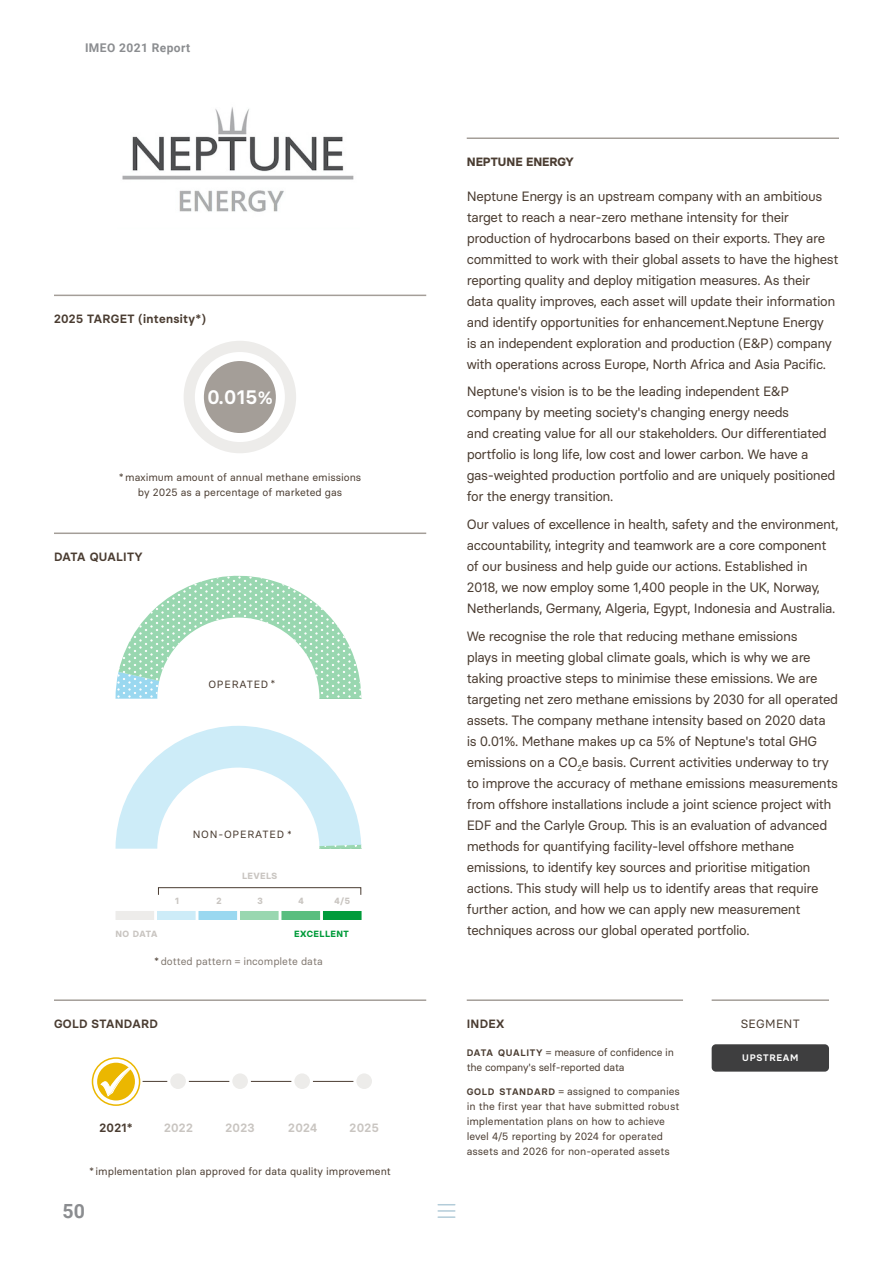
<style>
.page{position:relative;width:893px;height:1263px;background:#fff}
.page>*{position:absolute;margin:0;border:0;box-sizing:border-box;transform-origin:0 0}
.t1{font:600 19.5px "Basier Circle";color:#fff}
.t2{font:700 19.5px "Roboto";color:#8b8d90}
.t3{font:13.5px/21px "Basier Circle";letter-spacing:-.03em;color:#4a3c31}
.t4{font:600 12px "Basier Circle";letter-spacing:.025em;color:#4a3c31}
.t5{font:600 12px "Basier Circle";letter-spacing:.025em;color:#c9c5c1}
.t6{font:700 12px "Roboto";letter-spacing:.035em;color:#8b8d90}
.t7{font:700 12px "Basier Circle";color:#4a3c31}
.t8{font:12px "Basier Circle";letter-spacing:.025em;color:#4a3c31}
.t9{font:10.5px/15px "Basier Circle";color:#4a3c31;text-align:center}
.t10{font:10.5px/15px "Basier Circle";letter-spacing:-.02em;color:#4a3c31}
.t11{font:10.5px "Basier Circle";color:#80776f}
.t12{font:10.5px "Basier Circle";letter-spacing:.075em;color:#4a3c31}
.t13{font:600 9.45px "Basier Circle";letter-spacing:.07em;color:#fff}
.t14{font:700 9px "Basier Circle";letter-spacing:.05em;color:#c9c5c1}
.t15{font:700 9px "Basier Circle";letter-spacing:.05em;color:#009b3a}
.s1{font-size:17.85px}
.s2{color:#4a3c31}
.s3{font-weight:600;font-size:9.45px}
</style>
<div class="page">
<hr style="left:54px;top:295px;width:372px;height:1px;background:#a49e98">
<div style="left:184px;top:341px;width:112px;height:112px;background:#edecea;border-radius:50%"></div>
<div style="left:199px;top:356px;width:81px;height:81px;background:#a49e98;border-radius:50%"></div>
<div style="left:195px;top:352px;width:90px;height:90px;border:9px solid #fff;border-radius:50%"></div>
<hr style="left:116px;top:1081px;width:248px;height:1px;background:#4a3c31">
<div style="left:169px;top:1072px;width:18px;height:18px;background:#edecea;border-radius:50%"></div>
<div style="left:167px;top:1070px;width:22px;height:22px;border:3px solid #fff;border-radius:50%"></div>
<div style="left:231px;top:1072px;width:18px;height:18px;background:#edecea;border-radius:50%"></div>
<div style="left:229px;top:1070px;width:22px;height:22px;border:3px solid #fff;border-radius:50%"></div>
<div style="left:293px;top:1072px;width:18px;height:18px;background:#edecea;border-radius:50%"></div>
<div style="left:291px;top:1070px;width:22px;height:22px;border:3px solid #fff;border-radius:50%"></div>
<div style="left:355px;top:1072px;width:18px;height:18px;background:#edecea;border-radius:50%"></div>
<div style="left:353px;top:1070px;width:22px;height:22px;border:3px solid #fff;border-radius:50%"></div>
<hr style="left:54px;top:532px;width:372px;height:2px;background:#a49e98">
<div style="left:89px;top:1055px;width:54px;height:53px;border:3px solid #fff;border-radius:50%"></div>
<svg style="left:92px;top:1058px;width:48px;height:47px"></svg>
<div style="left:92px;top:1057px;width:48px;height:49px;border:2px solid #ebb700;border-radius:50%"></div>
<div style="left:97px;top:1063px;width:38px;height:37px;background:#ebb700;border-radius:50%"></div>
<hr style="left:54px;top:999px;width:372px;height:2px;background:#a49e98">
<hr style="left:467px;top:137px;width:372px;height:2px;background:#a49e98">
<hr style="left:467px;top:999px;width:216px;height:2px;background:#a49e98">
<img style="left:122px;top:107px;width:232px;height:105px">
<svg style="left:116px;top:575px;width:245px;height:124px"></svg>
<svg style="left:116px;top:726px;width:245px;height:123px"></svg>
<div style="left:116px;top:911px;width:38px;height:9px;background:#edecea"></div>
<div style="left:157px;top:911px;width:39px;height:9px;background:#cdecf8"></div>
<div style="left:198px;top:911px;width:39px;height:9px;background:#9ad8f0"></div>
<div style="left:240px;top:911px;width:39px;height:9px;background:#99d7b0"></div>
<div style="left:281px;top:911px;width:39px;height:9px;background:#59be7f"></div>
<div style="left:323px;top:911px;width:39px;height:9px;background:#009b3a"></div>
<div style="left:158px;top:887px;width:203px;height:8px;border:1px solid #4a3c31"></div>
<div style="left:712px;top:1044px;width:117px;height:27px;background:#3e3e3f;border-radius:4px"></div>
<hr style="left:712px;top:999px;width:117px;height:2px;background:#a49e98">
<svg style="left:438px;top:1204px;width:17px;height:14px"></svg>
<svg style="left:101px;top:1066px;width:31px;height:30px"></svg>
<p class="t6" style="left:85px;top:39px;width:107px">IMEO 2021 Report</p>
<p class="t4" style="left:54px;top:311px;width:153px">2025 TARGET (intensity*)</p>
<p class="t1" style="left:207px;top:385px;width:67px">0.015<span class="s1">%</span></p>
<p class="t9" style="left:119px;top:469px;width:244px">*maximum amount of annual methane emissions by 2025 as a percentage of marketed gas</p>
<p class="t4" style="left:54px;top:549px;width:90px">DATA QUALITY</p>
<p class="t12" style="left:208px;top:677px;width:61px">OPERATED</p>
<p class="t14" style="left:116px;top:928px;width:43px">NO DATA</p>
<p class="t12" style="left:193px;top:828px;width:93px">NON-OPERATED</p>
<p class="t14" style="left:242px;top:871px;width:37px">LEVELS</p>
<p class="t14" style="left:175px;top:895px;width:5px">1</p>
<p class="t14" style="left:217px;top:895px;width:7px">2</p>
<p class="t14" style="left:257px;top:895px;width:7px">3</p>
<p class="t14" style="left:298px;top:895px;width:7px">4</p>
<p class="t14" style="left:334px;top:895px;width:17px">4/5</p>
<p class="t15" style="left:294px;top:928px;width:56px">EXCELLENT</p>
<p class="t11" style="left:154px;top:954px;width:170px"><span class="s2">*</span>dotted pattern = incomplete data</p>
<p class="t4" style="left:54px;top:1016px;width:106px">GOLD STANDARD</p>
<p class="t4" style="left:99px;top:1120px;width:35px">2021*</p>
<p class="t5" style="left:164px;top:1120px;width:30px">2022</p>
<p class="t5" style="left:225px;top:1120px;width:31px">2023</p>
<p class="t5" style="left:288px;top:1120px;width:31px">2024</p>
<p class="t5" style="left:350px;top:1120px;width:31px">2025</p>
<p class="t9" style="left:89px;top:1163px;width:303px">*implementation plan approved for data quality improvement</p>
<h1 class="t2" style="left:62px;top:1197px;width:24px">50</h1>
<p class="t7" style="left:467px;top:154px;width:109px">NEPTUNE ENERGY</p>
<p class="t3" style="left:467px;top:185px;width:373px">Neptune Energy is an upstream company with an ambitious target to reach a near-zero methane intensity for their production of hydrocarbons based on their exports. They are committed to work with their global assets to have the highest reporting quality and deploy mitigation measures. As their data quality improves, each asset will update their information and identify opportunities for enhancement.Neptune Energy<br>is an independent exploration and production (E&amp;P) company with operations across Europe, North Africa and Asia Pacific.</p>
<p class="t3" style="left:467px;top:381px;width:370px">Neptune's vision is to be the leading independent E&amp;P company by meeting society's changing energy needs<br>and creating value for all our stakeholders. Our differentiated portfolio is long life, low cost and lower carbon. We have a gas-weighted production portfolio and are uniquely positioned for the energy transition.</p>
<p class="t3" style="left:467px;top:514px;width:373px">Our values of excellence in health, safety and the environment, accountability, integrity and teamwork are a core component of our business and help guide our actions. Established in 2018, we now employ some 1,400 people in the UK, Norway, Netherlands, Germany, Algeria, Egypt, Indonesia and Australia.</p>
<p class="t3" style="left:467px;top:625px;width:373px">We recognise the role that reducing methane emissions<br>plays in meeting global climate goals, which is why we are taking proactive steps to minimise these emissions. We are targeting net zero methane emissions by 2030 for all operated assets. The company methane intensity based on 2020 data is 0.01%. Methane makes up ca 5% of Neptune's total GHG emissions on a CO<sub>2</sub>e basis. Current activities underway to try to improve the accuracy of methane emissions measurements from offshore installations include a joint science project with EDF and the Carlyle Group. This is an evaluation of advanced methods for quantifying facility-level offshore methane emissions, to identify key sources and prioritise mitigation actions. This study will help us to identify areas that require further action, and how we can apply new measurement techniques across our global operated portfolio.</p>
<p class="t4" style="left:467px;top:1016px;width:39px">INDEX</p>
<p class="t10" style="left:467px;top:1045px;width:209px"><span class="s3">DATA QUALITY</span> = measure of confidence in the company's self-reported data</p>
<p class="t9" style="left:467px;top:1084px;width:215px;text-align:left"><span class="s3">GOLD STANDARD</span> = assigned to companies in the first year that have submitted robust implementation plans on how to achieve level 4/5 reporting by 2024 for operated assets and 2026 for non-operated assets</p>
<p class="t8" style="left:741px;top:1016px;width:61px">SEGMENT</p>
<p class="t13" style="left:742px;top:1052px;width:58px">UPSTREAM</p>
</div>
